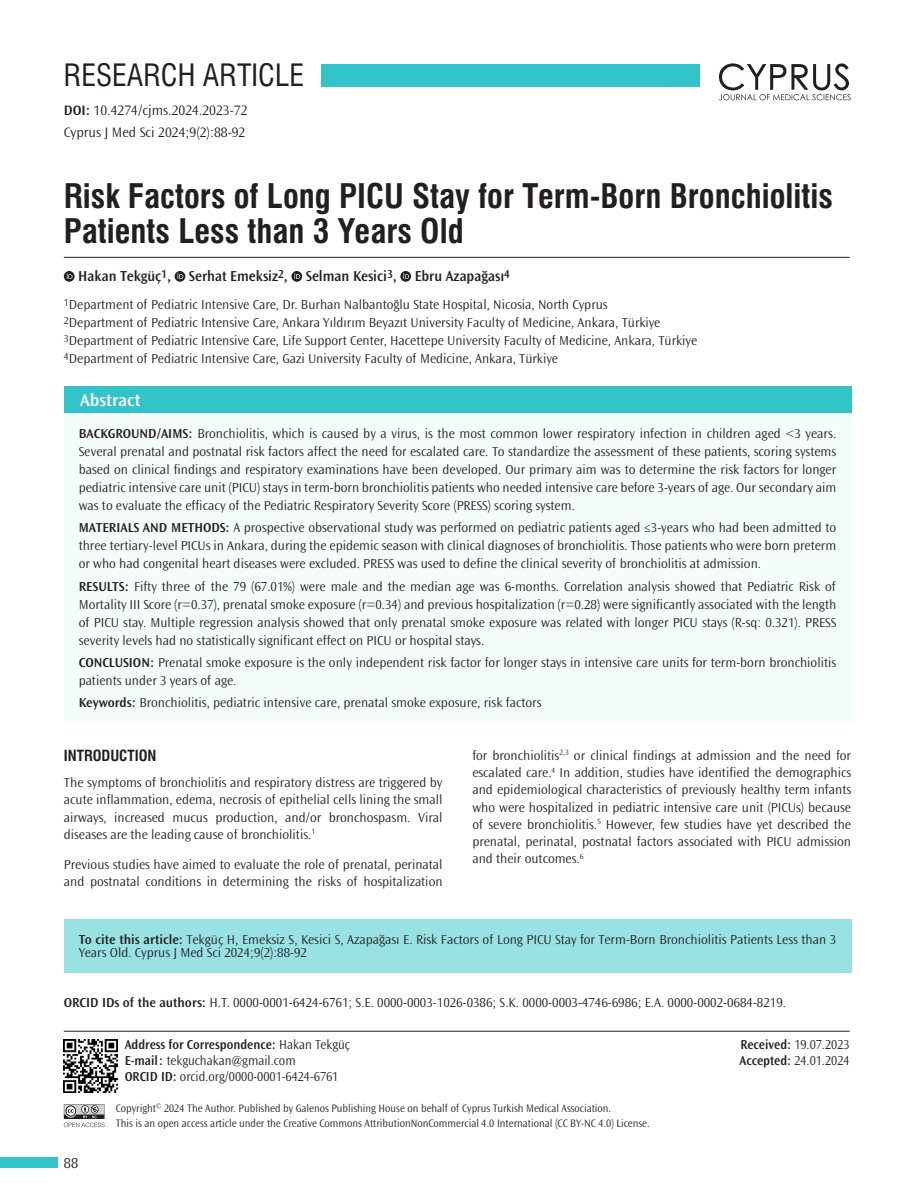
<style>
.page{position:relative;width:915px;height:1191px;background:#fff}
.page>*{position:absolute;margin:0;border:0;box-sizing:border-box;transform-origin:0 0}
.BASLIK{font:33px/34.5px "Swiss Condensed Bold Tr";color:#231f20}
.t1{font:30px "Swiss Condensed Tr";color:#231f20}
.t2{font:600 18px "Ocean Sans Std";color:#fff}
.YAZARLAR{font:600 15px "Ocean Sans Std";color:#231f20;scale:.96 1}
.ARA_BASLIK{font:15px "Swiss Condensed Bold Tr";color:#231f20}
.t3{font:300 15px "Ocean Sans Std";color:#231f20}
.DOI{font:300 14.25px "Ocean Sans Std";color:#231f20}
.KISA_AD{font:300 14.25px "Ocean Sans Std";color:#231f20}
.OZET{font:300 13.5px/18px "Ocean Sans Std";color:#231f20;text-align:justify}
.YAZI{font:300 13.5px/17.2px "Ocean Sans Std";color:#231f20;text-align:justify}
.KURUM{font:300 13.5px "Ocean Sans Std";color:#231f20}
.CİTE_AS{font:300 13.5px/13.5px "Ocean Sans Std";color:#231f20}
.ORCID{font:300 13.5px "Ocean Sans Std";color:#231f20}
.OZET-2{font:300 13.5px "Ocean Sans Std";color:#231f20;scale:.95 1}
.t4{font:600 13.5px "Ocean Sans Std";color:#231f20;scale:.95 1}
.t5{font:300 11.25px/15px "Ocean Sans Std";color:#231f20;scale:.95 1}
.s1{font-weight:600}
.s2{font-weight:300}
</style>
<div class="page">
<div style="left:321px;top:64px;width:378px;height:22px;background:#33c4c9"></div>
<svg style="left:719px;top:63px;width:131px;height:37px"></svg>
<svg style="left:64px;top:1104px;width:40px;height:23px"></svg>
<div style="left:0;top:1157px;width:57px;height:11px;background:#33c4c9"></div>
<img style="left:64px;top:1039px;width:53px;height:53px">
<svg style="left:64px;top:271px;width:10px;height:11px"></svg>
<svg style="left:67px;top:273px;width:5px;height:6px"></svg>
<svg style="left:174px;top:271px;width:11px;height:11px"></svg>
<svg style="left:177px;top:273px;width:6px;height:6px"></svg>
<div style="left:291px;top:271px;width:11px;height:11px;background:#231f20;border-radius:50%"></div>
<svg style="left:294px;top:273px;width:6px;height:6px"></svg>
<div style="left:400px;top:271px;width:11px;height:11px;background:#231f20;border-radius:50%"></div>
<svg style="left:403px;top:273px;width:6px;height:6px"></svg>
<hr style="left:64px;top:257px;width:785px;height:1px;background:#231f20">
<div style="left:64px;top:385px;width:786px;height:28px;background:#33c4c9"></div>
<hr style="left:64px;top:1030px;width:785px;height:1px;background:#231f20">
<div style="left:64px;top:413px;width:786px;height:309px;background:#f5fcfc"></div>
<div style="left:64px;top:919px;width:786px;height:53px;background:#99e2e4"></div>
<h2 class="t1" style="left:64px;top:57px;width:242px">RESEARCH ARTICLE</h2>
<p class="DOI" style="left:64px;top:102px;width:185px"><span class="s1">DOI:</span> 10.4274/cjms.2024.2023-72</p>
<p class="KISA_AD" style="left:64px;top:124px;width:183px">Cyprus J Med Sci 2024;9(2):88-92</p>
<p class="BASLIK" style="left:64px;top:179px;width:770px">Risk Factors of Long PICU Stay for Term-Born Bronchiolitis<br>Patients Less than 3 Years Old</p>
<p class="YAZARLAR" style="left:78px;top:267px;width:451px">Hakan Tekgüç<sup>1</sup>, Serhat Emeksiz<sup>2</sup>, Selman Kesici<sup>3</sup>, Ebru Azapağası<sup>4</sup></p>
<p class="KURUM" style="left:64px;top:296px;width:545px"><sup>1</sup>Department of Pediatric Intensive Care, Dr. Burhan Nalbantoğlu State Hospital, Nicosia, North Cyprus</p>
<p class="KURUM" style="left:64px;top:314px;width:598px"><sup>2</sup>Department of Pediatric Intensive Care, Ankara Yıldırım Beyazıt University Faculty of Medicine, Ankara, Türkiye</p>
<p class="KURUM" style="left:64px;top:332px;width:634px"><sup>3</sup>Department of Pediatric Intensive Care, Life Support Center, Hacettepe University Faculty of Medicine, Ankara, Türkiye</p>
<p class="KURUM" style="left:64px;top:350px;width:495px"><sup>4</sup>Department of Pediatric Intensive Care, Gazi University Faculty of Medicine, Ankara, Türkiye</p>
<p class="t2" style="left:80px;top:390px;width:62px">Abstract</p>
<p class="OZET" style="left:79px;top:425px;width:758px"><span class="s1">BACKGROUND/AIMS:</span> Bronchiolitis, which is caused by a virus, is the most common lower respiratory infection in children aged &lt;3 years.<br>Several prenatal and postnatal risk factors affect the need for escalated care. To standardize the assessment of these patients, scoring systems based on clinical findings and respiratory examinations have been developed. Our primary aim was to determine the risk factors for longer pediatric intensive care unit (PICU) stays in term-born bronchiolitis patients who needed intensive care before 3-years of age. Our secondary aim was to evaluate the efficacy of the Pediatric Respiratory Severity Score (PRESS) scoring system.</p>
<p class="OZET" style="left:79px;top:519px;width:758px"><span class="s1">MATERIALS AND METHODS:</span> A prospective observational study was performed on pediatric patients aged ≤3-years who had been admitted to three tertiary-level PICUs in Ankara, during the epidemic season with clinical diagnoses of bronchiolitis. Those patients who were born preterm or who had congenital heart diseases were excluded. PRESS was used to define the clinical severity of bronchiolitis at admission.</p>
<p class="OZET" style="left:79px;top:577px;width:758px"><span class="s1">RESULTS:</span> Fifty three of the 79 (67.01%) were male and the median age was 6-months. Correlation analysis showed that Pediatric Risk of Mortality III Score (r=0.37), prenatal smoke exposure (r=0.34) and previous hospitalization (r=0.28) were significantly associated with the length of PICU stay. Multiple regression analysis showed that only prenatal smoke exposure was related with longer PICU stays (R-sq: 0.321). PRESS severity levels had no statistically significant effect on PICU or hospital stays.</p>
<p class="OZET" style="left:79px;top:653px;width:758px"><span class="s1">CONCLUSION:</span> Prenatal smoke exposure is the only independent risk factor for longer stays in intensive care units for term-born bronchiolitis patients under 3 years of age.</p>
<p class="OZET" style="left:79px;top:694px;width:464px"><span class="s1">Keywords:</span> Bronchiolitis, pediatric intensive care, prenatal smoke exposure, risk factors</p>
<p class="ARA_BASLIK" style="left:64px;top:747px;width:94px">INTRODUCTION</p>
<p class="YAZI" style="left:64px;top:774px;width:380px">The symptoms of bronchiolitis and respiratory distress are triggered by acute inflammation, edema, necrosis of epithelial cells lining the small airways, increased mucus production, and/or bronchospasm. Viral diseases are the leading cause of bronchiolitis.<sup>1</sup></p>
<p class="YAZI" style="left:64px;top:856px;width:380px">Previous studies have aimed to evaluate the role of prenatal, perinatal and postnatal conditions in determining the risks of hospitalization</p>
<p class="YAZI" style="left:472px;top:747px;width:380px">for bronchiolitis<sup>2,3</sup> or clinical findings at admission and the need for escalated care.<sup>4</sup> In addition, studies have identified the demographics and epidemiological characteristics of previously healthy term infants who were hospitalized in pediatric intensive care unit (PICUs) because of severe bronchiolitis.<sup>5</sup> However, few studies have yet described the prenatal, perinatal, postnatal factors associated with PICU admission and their outcomes.<sup>6</sup></p>
<p class="CİTE_AS" style="left:79px;top:932px;width:758px"><span class="s1">To cite this article:</span> Tekgüç H, Emeksiz S, Kesici S, Azapağası E. Risk Factors of Long PICU Stay for Term-Born Bronchiolitis Patients Less than 3<br>Years Old. Cyprus J Med Sci 2024;9(2):88-92</p>
<p class="ORCID" style="left:64px;top:995px;width:723px"><span class="s1">ORCID IDs of the authors:</span> H.T. 0000-0001-6424-6761; S.E. 0000-0003-1026-0386; S.K. 0000-0003-4746-6986; E.A. 0000-0002-0684-8219.</p>
<p class="t3" style="left:64px;top:1154px;width:16px">88</p>
<p class="t4" style="left:125px;top:1037px;width:238px">Address for Correspondence: <span class="s2">Hakan Tekgüç</span></p>
<p class="OZET-2" style="left:125px;top:1053px;width:181px"><span class="s1">E-mail:</span> tekguchakan@gmail.com</p>
<p class="OZET-2" style="left:125px;top:1069px;width:226px"><span class="s1">ORCID ID:</span> orcid.org/0000-0001-6424-6761</p>
<p class="t5" style="left:116px;top:1101px;width:563px">Copyright<sup>©</sup> 2024 The Author. Published by Galenos Publishing House on behalf of Cyprus Turkish Medical Association.<br>This is an open access article under the Creative Commons AttributionNonCommercial 4.0 International (CC BY-NC 4.0) License.</p>
<p class="OZET-2" style="left:740px;top:1037px;width:116px"><span class="s1">Received:</span> 19.07.2023</p>
<p class="OZET-2" style="left:739px;top:1053px;width:117px"><span class="s1">Accepted:</span> 24.01.2024</p>
</div>
